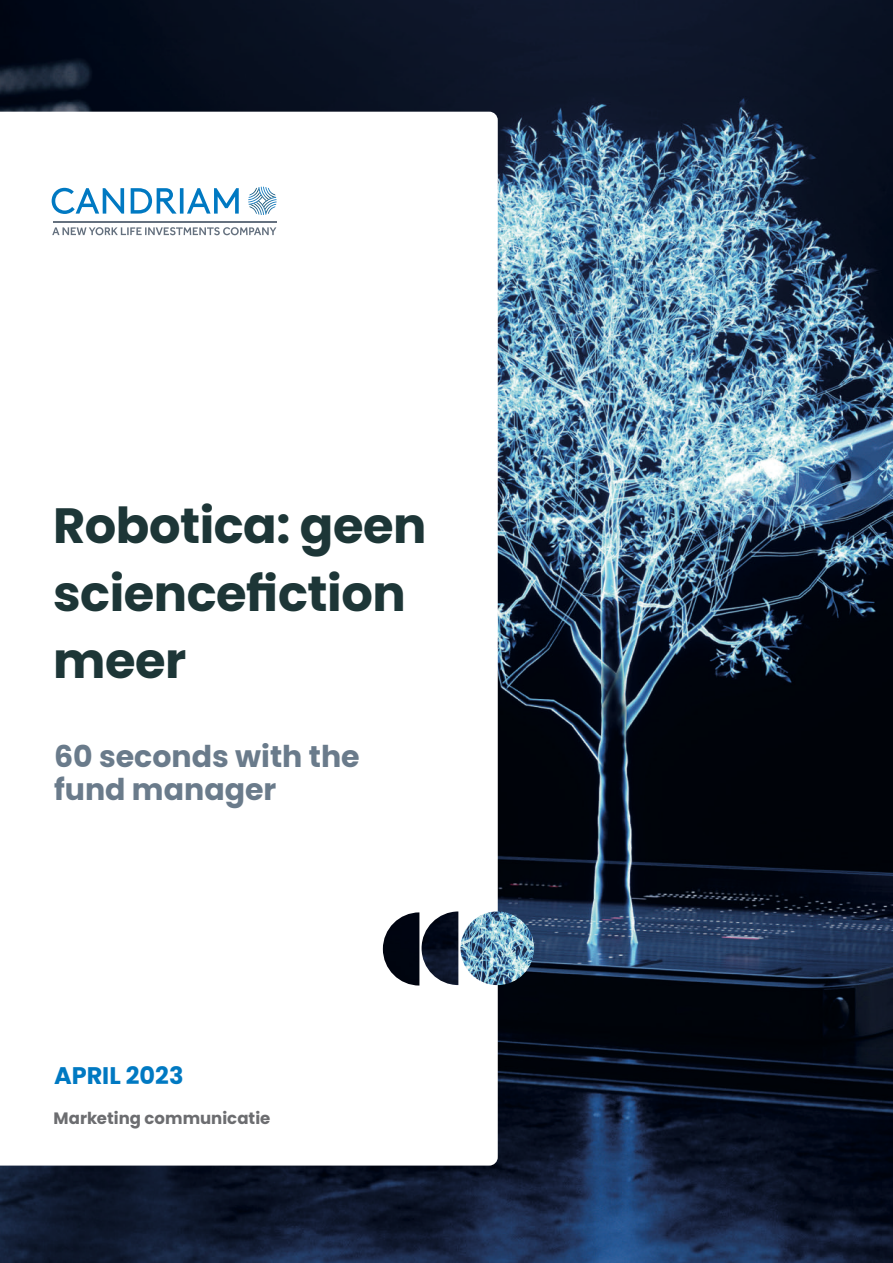
<style>
.page{position:relative;width:893px;height:1263px;background:#fff}
.page>*{position:absolute;margin:0;border:0;box-sizing:border-box;transform-origin:0 0}
.t1{font:700 49.5px/67.5px "Poppins";letter-spacing:-.01em;color:#1d3637}
.t2{font:700 30px/33px "Poppins";color:#6a7b8b}
.t3{font:700 24px "Poppins";color:#0079c2}
.t4{font:700 16.5px "Poppins";color:#6c6d70}
</style>
<div class="page">
<img style="left:0;top:0;width:893px;height:1263px">
<svg style="left:0;top:112px;width:498px;height:1053px"></svg>
<img style="left:422px;top:911px;width:36px;height:74px">
<img style="left:383px;top:912px;width:36px;height:73px">
<img style="left:460px;top:911px;width:74px;height:74px;border-radius:37px">
<svg style="left:248px;top:187px;width:29px;height:28px"></svg>
<svg style="left:52px;top:227px;width:224px;height:8px"></svg>
<hr style="left:53px;top:221px;width:224px;height:1px;background:#65717f">
<svg style="left:52px;top:188px;width:187px;height:26px"></svg>
<p class="t1" style="left:53px;top:492px;width:375px">Robotica: geen sciencefiction meer</p>
<p class="t2" style="left:54px;top:740px;width:307px">60 seconds with the fund manager</p>
<p class="t3" style="left:54px;top:1059px;width:131px">APRIL 2023</p>
<p class="t4" style="left:54px;top:1106px;width:218px">Marketing communicatie</p>
</div>
